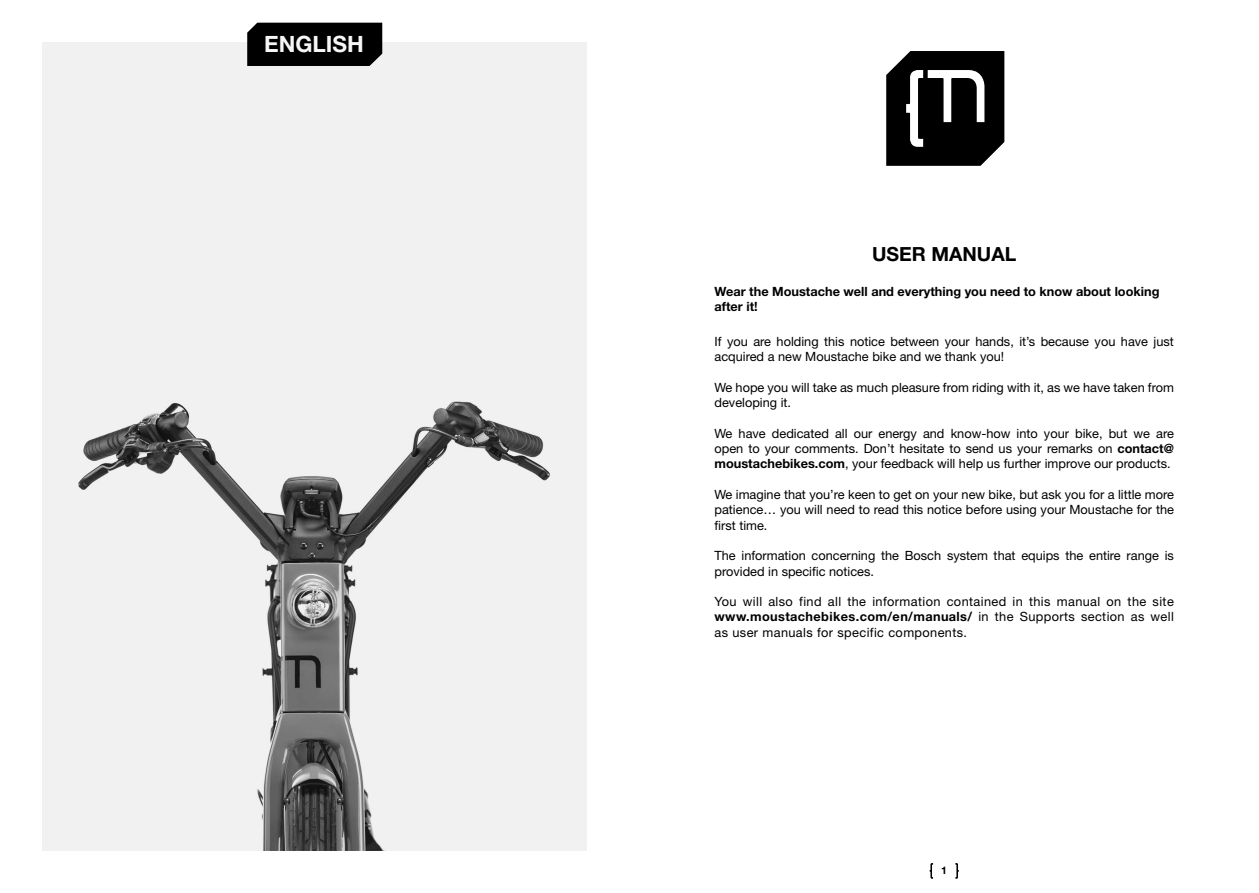
<style>
.page{position:relative;width:1259px;height:893px;background:#fff}
.page>*{position:absolute;margin:0;border:0;box-sizing:border-box;transform-origin:0 0}
.t1{font:700 22.5px "Helvetica Neue LT Std";color:#f6f6f6}
.t2{font:700 19.5px "Helvetica Neue LT Std";color:#000}
.t3{font:12.75px/15.3px "Helvetica Neue LT Std";color:#000}
.t4{font:700 12.75px/15.3px "Helvetica Neue LT Std";color:#000}
.t5{font:700 10.5px "Helvetica Neue LT Std";color:#000}
.s1{font-weight:700}
</style>
<div class="page">
<img style="left:43px;top:43px;width:544px;height:807px">
<svg style="left:929px;top:863px;width:4px;height:16px"></svg>
<svg style="left:955px;top:863px;width:3px;height:16px"></svg>
<svg style="left:886px;top:51px;width:118px;height:115px"></svg>
<div style="left:247px;top:23px;width:135px;height:43px;background:#000"></div>
<h1 class="t1" style="left:264px;top:30px;width:101px">ENGLISH</h1>
<h2 class="t2" style="left:872px;top:242px;width:146px">USER MANUAL</h2>
<p class="t4" style="left:714px;top:283px;width:446px">Wear the Moustache well and everything you need to know about looking after it!</p>
<p class="t3" style="left:714px;top:334px;width:461px">If you are holding this notice between your hands, it’s because you have just acquired a new Moustache bike and we thank you!</p>
<p class="t3" style="left:714px;top:380px;width:461px">We hope you will take as much pleasure from riding with it, as we have taken from developing it.</p>
<p class="t3" style="left:714px;top:425px;width:461px;text-align:justify">We have dedicated all our energy and know-how into your bike, but we are open to your comments. Don’t hesitate to send us your remarks on <span class="s1">contact@ moustachebikes.com</span>, your feedback will help us further improve our products.</p>
<p class="t3" style="left:714px;top:487px;width:461px;text-align:justify">We imagine that you’re keen to get on your new bike, but ask you for a little more patience… you will need to read this notice before using your Moustache for the first time.</p>
<p class="t3" style="left:714px;top:548px;width:461px">The information concerning the Bosch system that equips the entire range is provided in specific notices.</p>
<p class="t3" style="left:714px;top:594px;width:461px;text-align:justify">You will also find all the information contained in this manual on the site <span class="s1">www.moustachebikes.com/en/manuals/</span> in the Supports section as well as user manuals for specific components.</p>
<p class="t5" style="left:941px;top:864px;width:7px">1</p>
</div>
